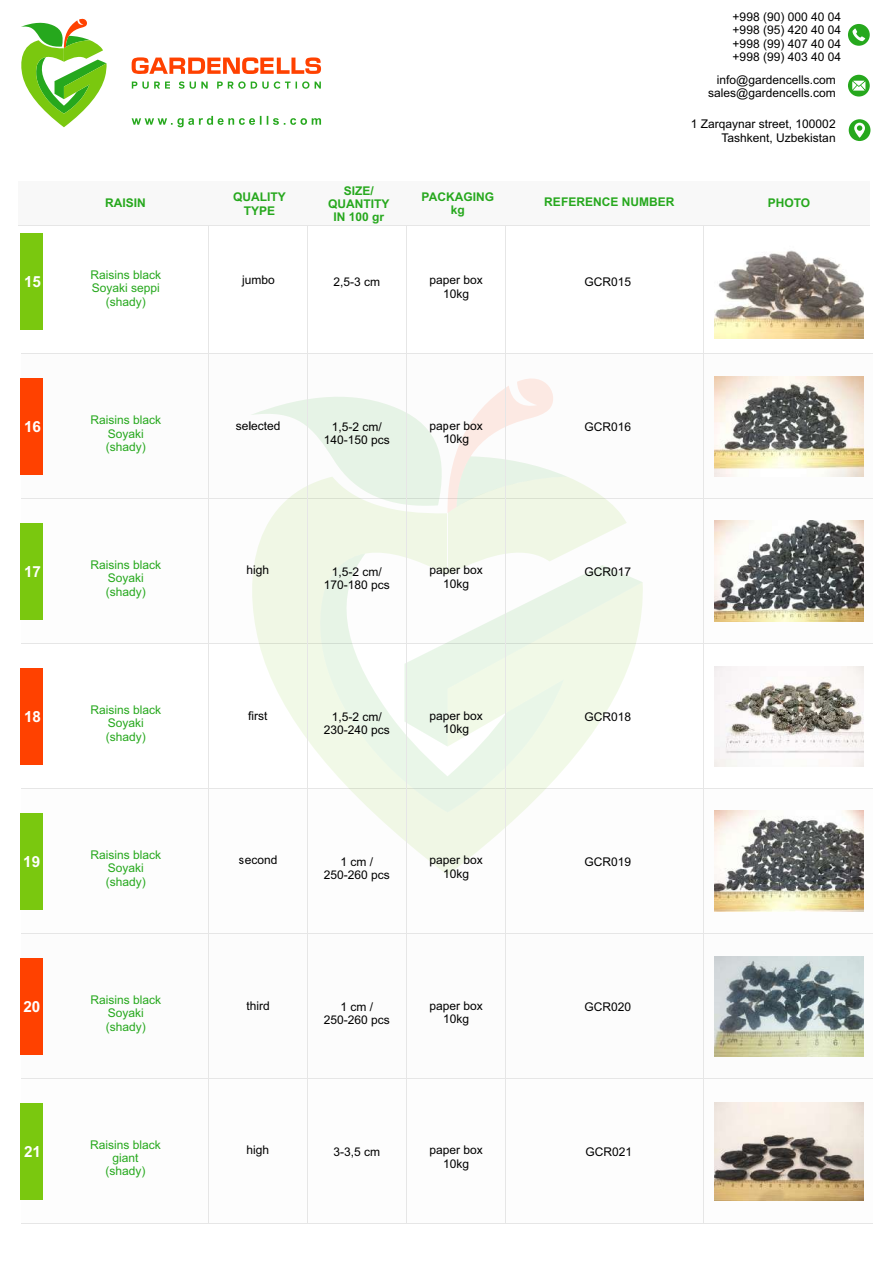
<style>
.page{position:relative;width:893px;height:1263px;background:#fff}
.page>*{position:absolute;margin:0;border:0;box-sizing:border-box;transform-origin:0 0}
.t1{font:700 15.3px "Arial";color:#fff}
.t2{font:12px/13.4px "Arial";color:#000;text-align:center}
.t3{font:12px/13.4px "Arial";color:#26a81d;text-align:center}
.t4{font:700 12px/13.4px "Arial";color:#26a81d;text-align:center}
</style>
<div class="page">
<div style="left:18px;top:182px;width:851px;height:44px;background:#f8f8f8"></div>
<hr style="left:18px;top:226px;width:851px;height:1px;background:#e6e6e6">
<div style="left:849px;top:119px;width:21px;height:22px;background:#26a81d;border-radius:50%"></div>
<svg style="left:854px;top:123px;width:11px;height:15px"></svg>
<div style="left:848px;top:24px;width:22px;height:22px;background:#26a81d;border-radius:50%"></div>
<svg style="left:852px;top:29px;width:13px;height:12px"></svg>
<svg style="left:848px;top:75px;width:22px;height:22px"></svg>
<svg style="left:852px;top:81px;width:13px;height:10px"></svg>
<svg style="left:132px;top:116px;width:189px;height:11px"></svg>
<svg style="left:21px;top:18px;width:86px;height:109px"></svg>
<img style="left:132px;top:57px;width:189px;height:17px">
<svg style="left:132px;top:81px;width:189px;height:8px"></svg>
<div style="left:21px;top:233px;width:22px;height:97px;background:#7ac80f"></div>
<div style="left:21px;top:378px;width:22px;height:97px;background:#ff4100"></div>
<hr style="left:21px;top:354px;width:851px;height:1px;background:#e6e6e6">
<div style="left:21px;top:523px;width:22px;height:96px;background:#7ac80f"></div>
<img style="left:715px;top:666px;width:149px;height:101px">
<hr style="left:21px;top:498px;width:851px;height:1px;background:#e6e6e6">
<div style="left:21px;top:668px;width:22px;height:97px;background:#ff4100"></div>
<hr style="left:21px;top:644px;width:851px;height:1px;background:#e6e6e6">
<div style="left:21px;top:813px;width:22px;height:96px;background:#7ac80f"></div>
<img style="left:715px;top:811px;width:149px;height:101px">
<hr style="left:21px;top:788px;width:851px;height:1px;background:#e6e6e6">
<div style="left:21px;top:958px;width:22px;height:97px;background:#ff4100"></div>
<hr style="left:21px;top:934px;width:851px;height:1px;background:#e6e6e6">
<div style="left:21px;top:1103px;width:22px;height:96px;background:#7ac80f"></div>
<img style="left:715px;top:1102px;width:149px;height:98px">
<hr style="left:21px;top:1078px;width:851px;height:1px;background:#e6e6e6">
<hr style="left:21px;top:1224px;width:851px;height:1px;background:#e6e6e6">
<svg style="left:251px;top:378px;width:316px;height:99px"></svg>
<svg style="left:242px;top:477px;width:401px;height:398px;fill:#f1f9e8"></svg>
<img style="left:715px;top:956px;width:149px;height:101px">
<img style="left:715px;top:376px;width:149px;height:101px">
<img style="left:715px;top:521px;width:149px;height:101px">
<img style="left:715px;top:250px;width:149px;height:88px">
<hr style="left:208px;top:226px;width:1px;height:998px;background:#e6e6e6">
<hr style="left:307px;top:226px;width:1px;height:998px;background:#e6e6e6">
<hr style="left:406px;top:226px;width:1px;height:998px;background:#e6e6e6">
<hr style="left:505px;top:226px;width:1px;height:998px;background:#e6e6e6">
<hr style="left:704px;top:226px;width:1px;height:998px;background:#e6e6e6">
<p class="t2" style="left:733px;top:12px;width:110px;text-align:justify">+998 (90) 000 40 04 +998 (95) 420 40 04 +998 (99) 407 40 04 +998 (99) 403 40 04</p>
<p class="t2" style="left:708px;top:74px;width:129px;text-align:right">info@gardencells.com sales@gardencells.com</p>
<p class="t2" style="left:691px;top:119px;width:146px;text-align:right">1 Zarqaynar street, 100002<br>Tashkent, Uzbekistan</p>
<p class="t4" style="left:105px;top:197px;width:42px">RAISIN</p>
<p class="t4" style="left:233px;top:191px;width:54px">QUALITY<br>TYPE</p>
<p class="t4" style="left:328px;top:185px;width:63px">SIZE/<br>QUANTITY<br>IN 100 gr</p>
<p class="t4" style="left:422px;top:191px;width:74px">PACKAGING kg</p>
<p class="t4" style="left:544px;top:196px;width:131px">REFERENCE NUMBER</p>
<p class="t4" style="left:768px;top:197px;width:44px">PHOTO</p>
<p class="t1" style="left:24px;top:276px;width:18px">15</p>
<p class="t3" style="left:90px;top:269px;width:72px">Raisins black<br>Soyaki seppi (shady)</p>
<p class="t2" style="left:242px;top:275px;width:34px">jumbo</p>
<p class="t2" style="left:333px;top:276px;width:48px">2,5-3 cm</p>
<p class="t2" style="left:430px;top:275px;width:55px">paper box<br>10kg</p>
<p class="t2" style="left:584px;top:276px;width:48px">GCR015</p>
<p class="t1" style="left:24px;top:421px;width:18px">16</p>
<p class="t3" style="left:90px;top:414px;width:72px">Raisins black<br>Soyaki (shady)</p>
<p class="t2" style="left:236px;top:420px;width:46px">selected</p>
<p class="t2" style="left:324px;top:421px;width:68px">1,5-2 cm/<br>140-150 pcs</p>
<p class="t2" style="left:430px;top:420px;width:55px">paper box<br>10kg</p>
<p class="t2" style="left:585px;top:421px;width:48px">GCR016</p>
<p class="t1" style="left:24px;top:566px;width:18px">17</p>
<p class="t3" style="left:90px;top:559px;width:72px">Raisins black<br>Soyaki (shady)</p>
<p class="t2" style="left:247px;top:564px;width:24px">high</p>
<p class="t2" style="left:324px;top:566px;width:68px">1,5-2 cm/<br>170-180 pcs</p>
<p class="t2" style="left:430px;top:565px;width:55px">paper box<br>10kg</p>
<p class="t2" style="left:585px;top:566px;width:48px">GCR017</p>
<p class="t1" style="left:24px;top:711px;width:18px">18</p>
<p class="t3" style="left:90px;top:704px;width:72px">Raisins black<br>Soyaki (shady)</p>
<p class="t2" style="left:248px;top:710px;width:21px">first</p>
<p class="t2" style="left:324px;top:711px;width:68px">1,5-2 cm/<br>230-240 pcs</p>
<p class="t2" style="left:430px;top:710px;width:55px">paper box<br>10kg</p>
<p class="t2" style="left:585px;top:711px;width:48px">GCR018</p>
<p class="t1" style="left:23px;top:855px;width:18px">19</p>
<p class="t3" style="left:90px;top:849px;width:72px">Raisins black<br>Soyaki (shady)</p>
<p class="t2" style="left:239px;top:854px;width:40px">second</p>
<p class="t2" style="left:324px;top:856px;width:68px">1 cm /<br>250-260 pcs</p>
<p class="t2" style="left:430px;top:855px;width:55px">paper box<br>10kg</p>
<p class="t2" style="left:585px;top:856px;width:48px">GCR019</p>
<p class="t1" style="left:23px;top:1001px;width:18px">20</p>
<p class="t3" style="left:90px;top:994px;width:72px">Raisins black<br>Soyaki (shady)</p>
<p class="t2" style="left:247px;top:1000px;width:25px">third</p>
<p class="t2" style="left:324px;top:1001px;width:68px">1 cm /<br>250-260 pcs</p>
<p class="t2" style="left:430px;top:1000px;width:55px">paper box<br>10kg</p>
<p class="t2" style="left:585px;top:1001px;width:48px">GCR020</p>
<p class="t1" style="left:24px;top:1146px;width:18px">21</p>
<p class="t3" style="left:90px;top:1139px;width:72px">Raisins black giant<br>(shady)</p>
<p class="t2" style="left:247px;top:1144px;width:24px">high</p>
<p class="t2" style="left:333px;top:1146px;width:48px">3-3,5 cm</p>
<p class="t2" style="left:430px;top:1144px;width:55px">paper box<br>10kg</p>
<p class="t2" style="left:585px;top:1146px;width:48px">GCR021</p>
</div>
